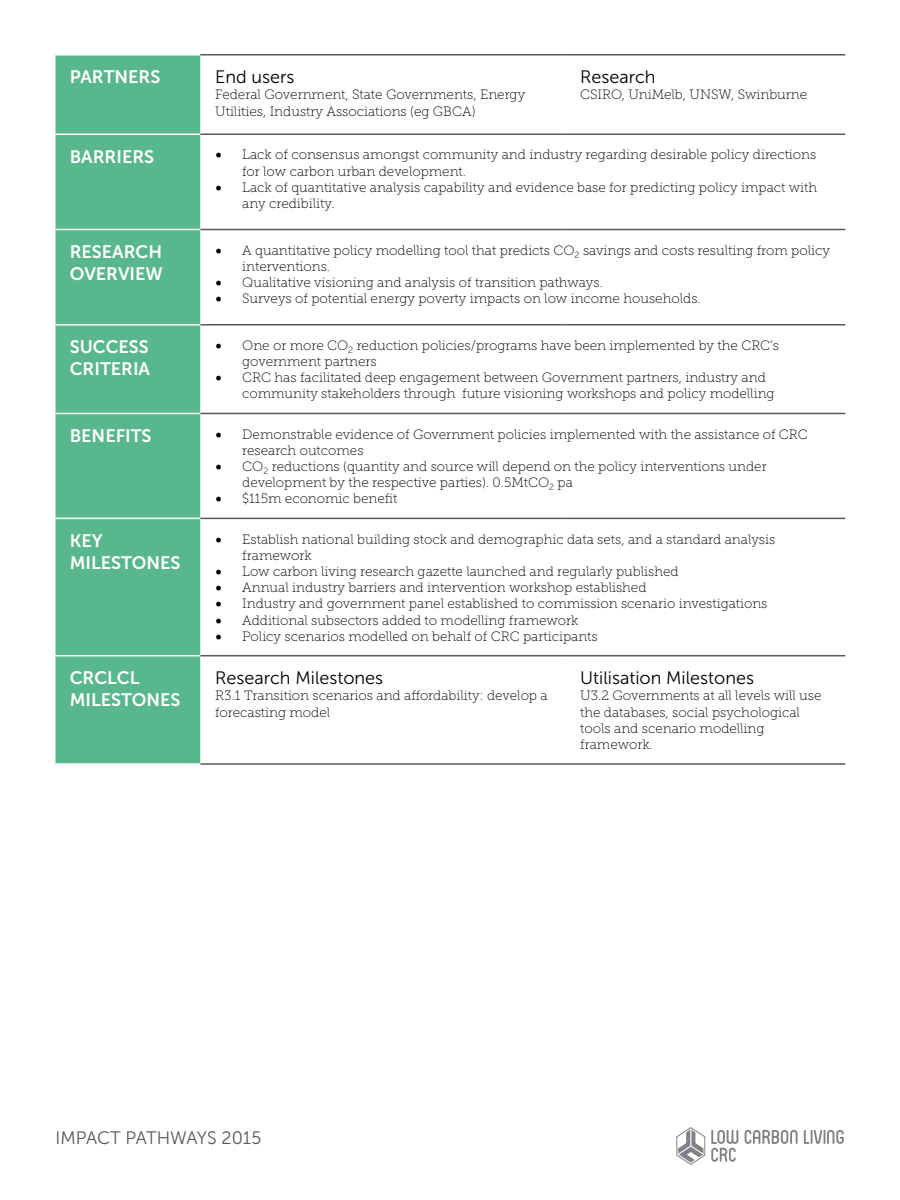
<style>
.page{position:relative;width:900px;height:1200px;background:#fff}
.page>*{position:absolute;margin:0;border:0;box-sizing:border-box;transform-origin:0 0}
.t1{font:18px/21.6px "Museo Sans 700";color:#fff}
.t2{font:18px "Museo Sans 300";color:#000}
.t3{font:18px "Museo Sans 300";color:#58585b}
.t4{font:13.5px/16.2px "Museo Slab 100";color:#000}
.s1{font-family:"Minion Pro";font-size:18px}
</style>
<div class="page">
<svg style="left:745px;top:1130px;width:53px;height:14px"></svg>
<svg style="left:804px;top:1130px;width:40px;height:14px"></svg>
<svg style="left:711px;top:1130px;width:27px;height:32px"></svg>
<svg style="left:677px;top:1127px;width:28px;height:38px"></svg>
<div style="left:56px;top:56px;width:144px;height:707px;background:#58b78c"></div>
<hr style="left:200px;top:134px;width:365px;height:1px;background:#58585b">
<hr style="left:565px;top:134px;width:280px;height:1px;background:#58585b">
<hr style="left:200px;top:229px;width:365px;height:1px;background:#58585b">
<hr style="left:565px;top:229px;width:280px;height:1px;background:#58585b">
<hr style="left:200px;top:324px;width:365px;height:2px;background:#58585b">
<hr style="left:565px;top:324px;width:280px;height:2px;background:#58585b">
<hr style="left:200px;top:413px;width:365px;height:1px;background:#58585b">
<hr style="left:565px;top:413px;width:280px;height:1px;background:#58585b">
<hr style="left:200px;top:518px;width:365px;height:1px;background:#58585b">
<hr style="left:565px;top:518px;width:280px;height:1px;background:#58585b">
<hr style="left:200px;top:655px;width:365px;height:1px;background:#58585b">
<hr style="left:565px;top:655px;width:280px;height:1px;background:#58585b">
<hr style="left:200px;top:763px;width:365px;height:2px;background:#58585b">
<hr style="left:565px;top:763px;width:280px;height:2px;background:#58585b">
<hr style="left:54px;top:229px;width:146px;height:1px;background:#fff">
<hr style="left:54px;top:324px;width:146px;height:2px;background:#fff">
<hr style="left:54px;top:413px;width:146px;height:1px;background:#fff">
<hr style="left:54px;top:518px;width:146px;height:1px;background:#fff">
<hr style="left:54px;top:655px;width:146px;height:1px;background:#fff">
<hr style="left:565px;top:54px;width:280px;height:2px;background:#58585b">
<hr style="left:54px;top:134px;width:146px;height:1px;background:#fff">
<hr style="left:200px;top:54px;width:365px;height:2px;background:#58585b">
<h1 class="t1" style="left:70px;top:66px;width:92px">PARTNERS</h1>
<h1 class="t2" style="left:215px;top:67px;width:81px">End users</h1>
<p class="t4" style="left:215px;top:87px;width:312px">Federal Government, State Governments, Energy<br>Utilities, Industry Associations (eg GBCA)</p>
<h1 class="t2" style="left:580px;top:67px;width:77px">Research</h1>
<p class="t4" style="left:580px;top:87px;width:229px">CSIRO, UniMelb, UNSW, Swinburne</p>
<h1 class="t1" style="left:70px;top:146px;width:86px">BARRIERS</h1>
<p class="t4" style="left:242px;top:147px;width:576px;text-indent:-27px"><span class="s1">•</span> Lack of consensus amongst community and industry regarding desirable policy directions for low carbon urban development.</p>
<p class="t4" style="left:242px;top:179px;width:576px;text-indent:-27px"><span class="s1">•</span> Lack of quantitative analysis capability and evidence base for predicting policy impact with any credibility.</p>
<h1 class="t1" style="left:70px;top:241px;width:95px">RESEARCH<br>OVERVIEW</h1>
<p class="t4" style="left:242px;top:242px;width:589px;text-indent:-27px"><span class="s1">•</span> A quantitative policy modelling tool that predicts CO<sub>2</sub> savings and costs resulting from policy interventions.</p>
<p class="t4" style="left:215px;top:274px;width:389px"><span class="s1">•</span> Qualitative visioning and analysis of transition pathways.</p>
<p class="t4" style="left:215px;top:291px;width:487px"><span class="s1">•</span> Surveys of potential energy poverty impacts on low income households.</p>
<h1 class="t1" style="left:70px;top:336px;width:82px">SUCCESS<br>CRITERIA</h1>
<p class="t4" style="left:242px;top:337px;width:538px;text-indent:-27px"><span class="s1">•</span> One or more CO<sub>2</sub> reduction policies/programs have been implemented by the CRC’s government partners</p>
<p class="t4" style="left:242px;top:370px;width:534px;text-indent:-27px"><span class="s1">•</span> CRC has facilitated deep engagement between Government partners, industry and community stakeholders through future visioning workshops and policy modelling</p>
<h1 class="t1" style="left:70px;top:425px;width:83px">BENEFITS</h1>
<p class="t4" style="left:242px;top:426px;width:567px;text-indent:-27px"><span class="s1">•</span> Demonstrable evidence of Government policies implemented with the assistance of CRC research outcomes</p>
<p class="t4" style="left:242px;top:458px;width:526px;text-indent:-27px"><span class="s1">•</span> CO<sub>2</sub> reductions (quantity and source will depend on the policy interventions under development by the respective parties). 0.5MtCO<sub>2</sub> pa</p>
<p class="t4" style="left:215px;top:491px;width:184px"><span class="s1">•</span> $115m economic benefit</p>
<h1 class="t1" style="left:70px;top:530px;width:112px">KEY<br>MILESTONES</h1>
<p class="t4" style="left:242px;top:531px;width:535px;text-indent:-27px"><span class="s1">•</span> Establish national building stock and demographic data sets, and a standard analysis framework</p>
<p class="t4" style="left:215px;top:563px;width:465px"><span class="s1">•</span> Low carbon living research gazette launched and regularly published</p>
<p class="t4" style="left:215px;top:579px;width:433px"><span class="s1">•</span> Annual industry barriers and intervention workshop established</p>
<p class="t4" style="left:215px;top:596px;width:554px"><span class="s1">•</span> Industry and government panel established to commission scenario investigations</p>
<p class="t4" style="left:215px;top:612px;width:365px"><span class="s1">•</span> Additional subsectors added to modelling framework</p>
<p class="t4" style="left:215px;top:628px;width:384px"><span class="s1">•</span> Policy scenarios modelled on behalf of CRC participants</p>
<h1 class="t1" style="left:70px;top:667px;width:112px">CRCLCL<br>MILESTONES</h1>
<h1 class="t2" style="left:215px;top:668px;width:169px">Research Milestones</h1>
<h1 class="t2" style="left:580px;top:668px;width:175px">Utilisation Milestones</h1>
<p class="t4" style="left:580px;top:688px;width:243px">U3.2 Governments at all levels will use the databases, social psychological tools and scenario modelling framework.</p>
<p class="t4" style="left:215px;top:688px;width:334px">R3.1 Transition scenarios and affordability: develop a forecasting model</p>
<h1 class="t3" style="left:56px;top:1128px;width:207px">IMPACT PATHWAYS 2015</h1>
</div>
